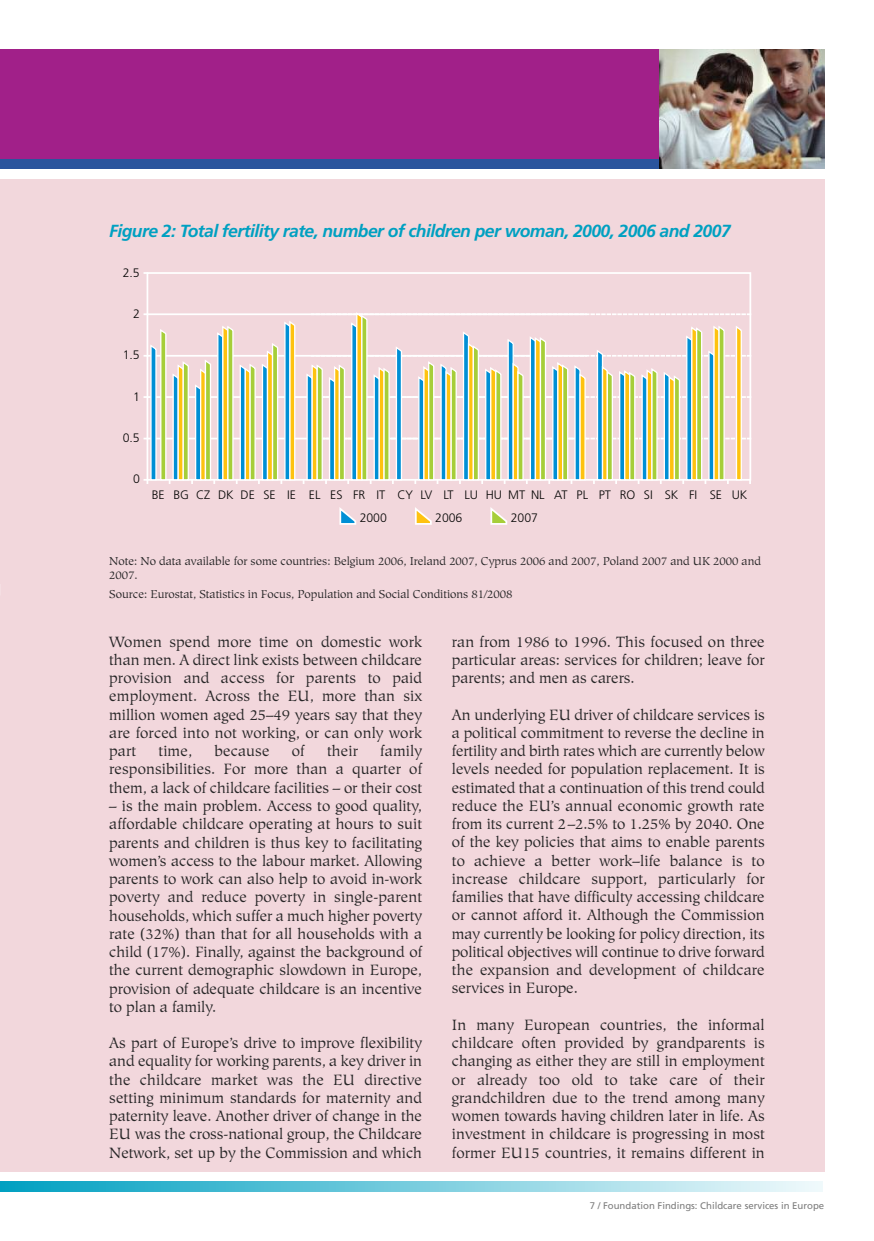
<style>
.page{position:relative;width:874px;height:1241px;background:#fff}
.page>*{position:absolute;margin:0;border:0;box-sizing:border-box;transform-origin:0 0}
.t1{font:italic 700 17.5px "Frutiger";letter-spacing:-.03em;color:#00a0c1}
.t2{font:14.88px/18.2px "Hiroshige";color:#272627;text-align:justify}
.t3{font:300 12.25px/23.3px "Frutiger LT Com";color:#050504}
.t4{font:11.38px/14px "Hiroshige";color:#272627}
.t5{font:9.62px "Frutiger";color:#7d7d7d}
</style>
<div class="page">
<div style="left:0;top:179px;width:823px;height:992px;background:#f2d7dc"></div>
<div style="left:0;top:50px;width:823px;height:119px;background:#a12089"></div>
<div style="left:0;top:159px;width:823px;height:10px;background:#2a549d"></div>
<svg style="left:0;top:1181px;width:822px;height:10px;background:#77ccde"></svg>
<img style="left:659px;top:50px;width:164px;height:119px">
<hr style="left:147px;top:437px;width:439px;height:2px;background:#fff">
<hr style="left:147px;top:396px;width:439px;height:2px;background:#fff">
<hr style="left:147px;top:355px;width:439px;height:1px;background:#fff">
<hr style="left:147px;top:313px;width:439px;height:2px;background:#fff">
<svg style="left:339px;top:507px;width:17px;height:18px"></svg>
<svg style="left:415px;top:507px;width:17px;height:18px"></svg>
<svg style="left:144px;top:313px;width:152px;height:170px"></svg>
<svg style="left:302px;top:311px;width:448px;height:172px"></svg>
<svg style="left:490px;top:507px;width:17px;height:18px"></svg>
<p class="t1" style="left:109px;top:223px;width:622px">Figure 2: Total fertility rate, number of children per woman, 2000, 2006 and 2007</p>
<p class="t3" style="left:123px;top:261px;width:19px">2.5</p>
<p class="t3" style="left:133px;top:302px;width:8px">2</p>
<p class="t3" style="left:123px;top:343px;width:19px">1.5</p>
<p class="t3" style="left:133px;top:385px;width:8px">1</p>
<p class="t3" style="left:123px;top:426px;width:19px">0.5</p>
<p class="t3" style="left:133px;top:467px;width:8px">0</p>
<p class="t3" style="left:359px;top:483px;width:389px;text-indent:-208px">BE BG CZ DK DE SE IE EL ES FR IT CY LV LT LU HU MT NL AT PL PT RO SI SK FI SE UK<br>2000</p>
<p class="t3" style="left:435px;top:506px;width:29px">2006</p>
<p class="t3" style="left:510px;top:506px;width:29px">2007</p>
<p class="t4" style="left:109px;top:555px;width:653px">Note: No data available for some countries: Belgium 2006, Ireland 2007, Cyprus 2006 and 2007, Poland 2007 and UK 2000 and<br>2007.</p>
<p class="t4" style="left:109px;top:588px;width:404px">Source: Eurostat, Statistics in Focus, Population and Social Conditions 81/2008</p>
<p class="t2" style="left:109px;top:633px;width:314px">Women spend more time on domestic work than men. A direct link exists between childcare provision and access for parents to paid employment. Across the EU, more than six million women aged 25–49 years say that they are forced into not working, or can only work part</p>
<p class="t2" style="left:109px;top:743px;width:314px;text-indent:271px">family responsibilities. For more than a quarter of them, a lack of childcare facilities – or their cost</p>
<p class="t2" style="left:109px;top:798px;width:314px">– is the main problem. Access to good quality, affordable childcare operating at hours to suit parents and children is thus key to facilitating women’s access to the labour market. Allowing parents to work can also help to avoid in-work poverty and reduce poverty in single-parent households, which suffer a much higher poverty rate (32%) than that for all households with a child (17%). Finally, against the background of the current demographic slowdown in Europe, provision of adequate childcare is an incentive to plan a family.</p>
<p class="t2" style="left:109px;top:1035px;width:314px">As part of Europe’s drive to improve flexibility and equality for working parents, a key driver in the childcare market was the EU directive setting minimum standards for maternity and paternity leave. Another driver of change in the EU was the cross-national group, the Childcare Network, set up by the Commission and which</p>
<p class="t2" style="left:158px;top:743px;width:35px">time,</p>
<p class="t2" style="left:214px;top:743px;width:56px">because</p>
<p class="t2" style="left:292px;top:743px;width:14px">of</p>
<p class="t2" style="left:327px;top:743px;width:32px">their</p>
<p class="t2" style="left:451px;top:633px;width:314px">ran from 1986 to 1996. This focused on three particular areas: services for children; leave for parents; and men as carers.</p>
<p class="t2" style="left:451px;top:706px;width:314px">An underlying EU driver of childcare services is a political commitment to reverse the decline in fertility and birth rates which are currently below levels needed for population replacement. It is estimated that a continuation of this trend could reduce the EU’s annual economic growth rate from its current 2–2.5% to 1.25% by 2040. One of the key policies that aims to enable parents to achieve a better work–life balance is to increase childcare support, particularly for families that have difficulty accessing childcare or cannot afford it. Although the Commission may currently be looking for policy direction, its political objectives will continue to drive forward the expansion and development of childcare services in Europe.</p>
<p class="t2" style="left:451px;top:1016px;width:314px">In many European countries, the informal childcare often provided by grandparents is changing as either they are still in employment or already too old to take care of their grandchildren due to the trend among many women towards having children later in life. As investment in childcare is progressing in most former EU15 countries, it remains different in</p>
<p class="t5" style="left:589px;top:1200px;width:236px">7 / Foundation Findings: Childcare services in Europe</p>
</div>
